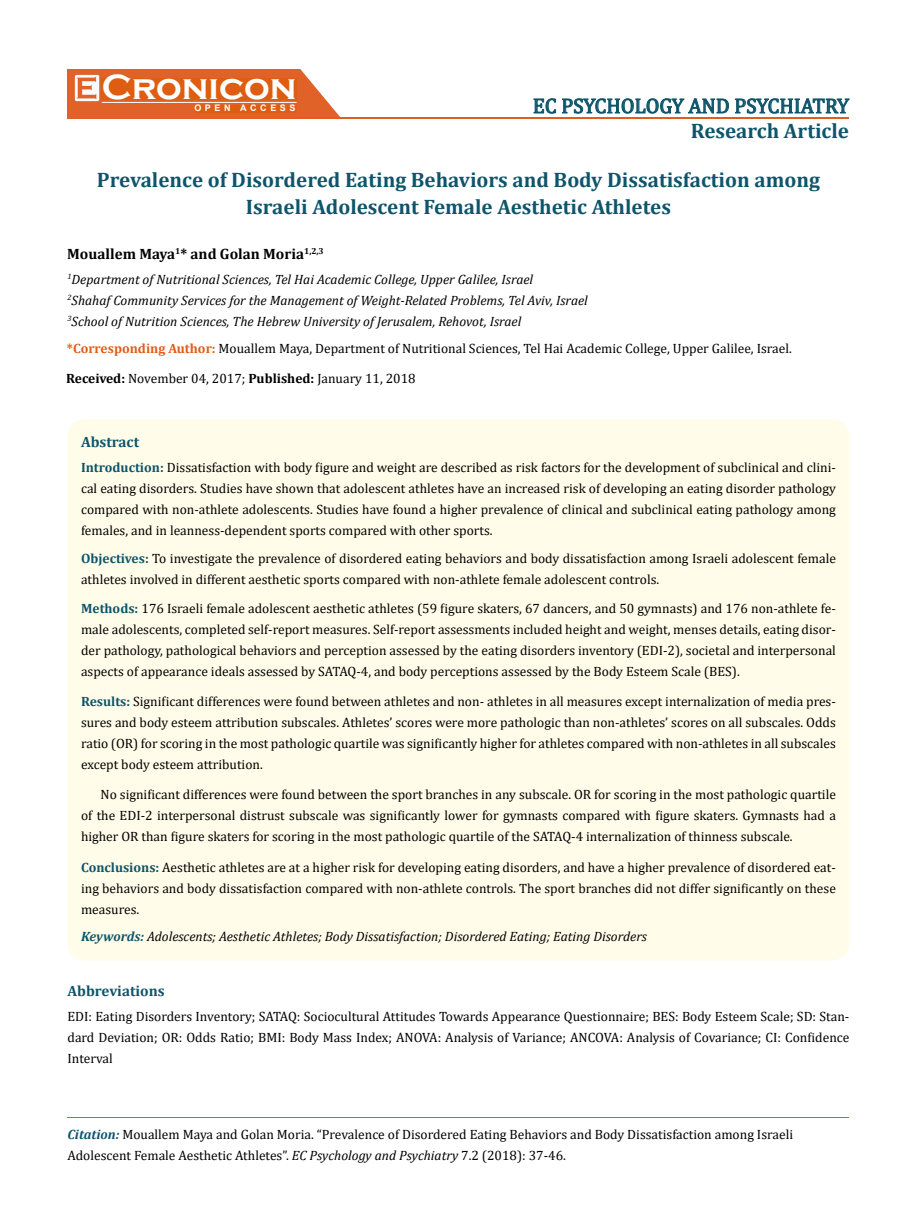
<style>
.page{position:relative;width:917px;height:1226px;background:#fff}
.page>*{position:absolute;margin:0;border:0;box-sizing:border-box;transform-origin:0 0}
.t1{font:700 36px "Copperplate Gothic";color:#fff}
.t2{font:700 21px/27px "Cambria";color:#0e546a;text-align:center}
.t3{font:21px "Cambria";color:#0e546a}
.t4{font:700 15px "Cambria";color:#000}
.t5{font:700 15px "Cambria";color:#0e546a}
.t6{font:13.5px/21px "Cambria";color:#000;text-align:justify}
.t7{font:italic 13.5px/21px "Cambria";color:#000}
.t8{font:700 9px "Arial";letter-spacing:.4em;color:#fff}
.s1{font-weight:700;color:#e05d1a}
.s2{font-weight:700}
.s3{font-weight:700;color:#0e546a}
.s4{font-weight:700;font-style:italic;color:#0e546a}
.s5{font-style:italic}
</style>
<div class="page">
<div style="left:67px;top:70px;width:290px;height:49px;background:#e06228"></div>
<svg style="left:300px;top:69px;width:90px;height:49px"></svg>
<img style="left:75px;top:75px;width:24px;height:26px">
<div style="left:102px;top:79px;width:195px;height:21px;background:#df5d11"></div>
<div style="left:194px;top:105px;width:103px;height:7px;background:#df5d11"></div>
<svg style="left:533px;top:98px;width:23px;height:16px"></svg>
<svg style="left:562px;top:98px;width:287px;height:16px"></svg>
<hr style="left:102px;top:102px;width:194px;height:1px;background:#fff">
<hr style="left:279px;top:118px;width:569px;height:1px;background:#e05d1a">
<hr style="left:67px;top:1117px;width:782px;height:1px;background:#e05d1a">
<div style="left:67px;top:419px;width:782px;height:541px;background:#fffde9;border-radius:18px"></div>
<h1 class="t1" style="left:102px;top:68px;width:196px">Cronicon</h1>
<p class="t8" style="left:194px;top:102px;width:103px">OPEN ACCESS</p>
<h2 class="t3" style="left:532px;top:93px;width:318px">EC PSYCHOLOGY AND PSYCHIATRY</h2>
<h2 class="t2" style="left:690px;top:116px;width:160px">Research Article</h2>
<h2 class="t2" style="left:97px;top:166px;width:724px">Prevalence of Disordered Eating Behaviors and Body Dissatisfaction among<br>Israeli Adolescent Female Aesthetic Athletes</h2>
<p class="t4" style="left:67px;top:243px;width:258px">Mouallem Maya<sup>1</sup>* and Golan Moria<sup>1,2,3</sup></p>
<p class="t7" style="left:67px;top:268px;width:522px"><sup>1</sup>Department of Nutritional Sciences, Tel Hai Academic College, Upper Galilee, Israel<br><sup>2</sup>Shahaf Community Services for the Management of Weight-Related Problems, Tel Aviv, Israel<br><sup>3</sup>School of Nutrition Sciences, The Hebrew University of Jerusalem, Rehovot, Israel</p>
<p class="t6" style="left:67px;top:337px;width:726px"><span class="s1">*Corresponding Author:</span> Mouallem Maya, Department of Nutritional Sciences, Tel Hai Academic College, Upper Galilee, Israel.</p>
<p class="t6" style="left:66px;top:368px;width:351px"><span class="s2">Received:</span> November 04, 2017; <span class="s2">Published:</span> January 11, 2018</p>
<p class="t5" style="left:81px;top:431px;width:60px">Abstract</p>
<p class="t6" style="left:81px;top:457px;width:756px"><span class="s3">Introduction:</span> Dissatisfaction with body figure and weight are described as risk factors for the development of subclinical and clini&shy;cal eating disorders. Studies have shown that adolescent athletes have an increased risk of developing an eating disorder pathology compared with non-athlete adolescents. Studies have found a higher prevalence of clinical and subclinical eating pathology among females, and in leanness-dependent sports compared with other sports.</p>
<p class="t6" style="left:81px;top:548px;width:756px"><span class="s3">Objectives:</span> To investigate the prevalence of disordered eating behaviors and body dissatisfaction among Israeli adolescent female athletes involved in different aesthetic sports compared with non-athlete female adolescent controls.</p>
<p class="t6" style="left:81px;top:598px;width:756px"><span class="s3">Methods:</span> 176 Israeli female adolescent aesthetic athletes (59 figure skaters, 67 dancers, and 50 gymnasts) and 176 non-athlete fe&shy;male adolescents, completed self-report measures. Self-report assessments included height and weight, menses details, eating disor&shy;der pathology, pathological behaviors and perception assessed by the eating disorders inventory (EDI-2), societal and interpersonal aspects of appearance ideals assessed by SATAQ-4, and body perceptions assessed by the Body Esteem Scale (BES).</p>
<p class="t6" style="left:81px;top:691px;width:756px"><span class="s3">Results:</span> Significant differences were found between athletes and non- athletes in all measures except internalization of media pres&shy;sures and body esteem attribution subscales. Athletes’ scores were more pathologic than non-athletes’ scores on all subscales. Odds ratio (OR) for scoring in the most pathologic quartile was significantly higher for athletes compared with non-athletes in all subscales except body esteem attribution.</p>
<p class="t6" style="left:81px;top:783px;width:756px;text-indent:19px">No significant differences were found between the sport branches in any subscale. OR for scoring in the most pathologic quartile of the EDI-2 interpersonal distrust subscale was significantly lower for gymnasts compared with figure skaters. Gymnasts had a higher OR than figure skaters for scoring in the most pathologic quartile of the SATAQ-4 internalization of thinness subscale.</p>
<p class="t6" style="left:81px;top:856px;width:756px"><span class="s3">Conclusions:</span> Aesthetic athletes are at a higher risk for developing eating disorders, and have a higher prevalence of disordered eat&shy;ing behaviors and body dissatisfaction compared with non-athlete controls. The sport branches did not differ significantly on these measures.</p>
<p class="t7" style="left:81px;top:925px;width:567px"><span class="s3">Keywords:</span> Adolescents; Aesthetic Athletes; Body Dissatisfaction; Disordered Eating; Eating Disorders</p>
<p class="t5" style="left:67px;top:980px;width:99px">Abbreviations</p>
<p class="t6" style="left:67px;top:1006px;width:783px">EDI: Eating Disorders Inventory; SATAQ: Sociocultural Attitudes Towards Appearance Questionnaire; BES: Body Esteem Scale; SD: Stan&shy;dard Deviation; OR: Odds Ratio; BMI: Body Mass Index; ANOVA: Analysis of Variance; ANCOVA: Analysis of Covariance; CI: Confidence Interval</p>
<p class="t6" style="left:67px;top:1123px;width:727px"><span class="s4">Citation:</span> Mouallem Maya and Golan Moria. “Prevalence of Disordered Eating Behaviors and Body Dissatisfaction among Israeli<br>Adolescent Female Aesthetic Athletes”. <span class="s5">EC Psychology and Psychiatry</span> 7.2 (2018): 37-46.</p>
</div>
